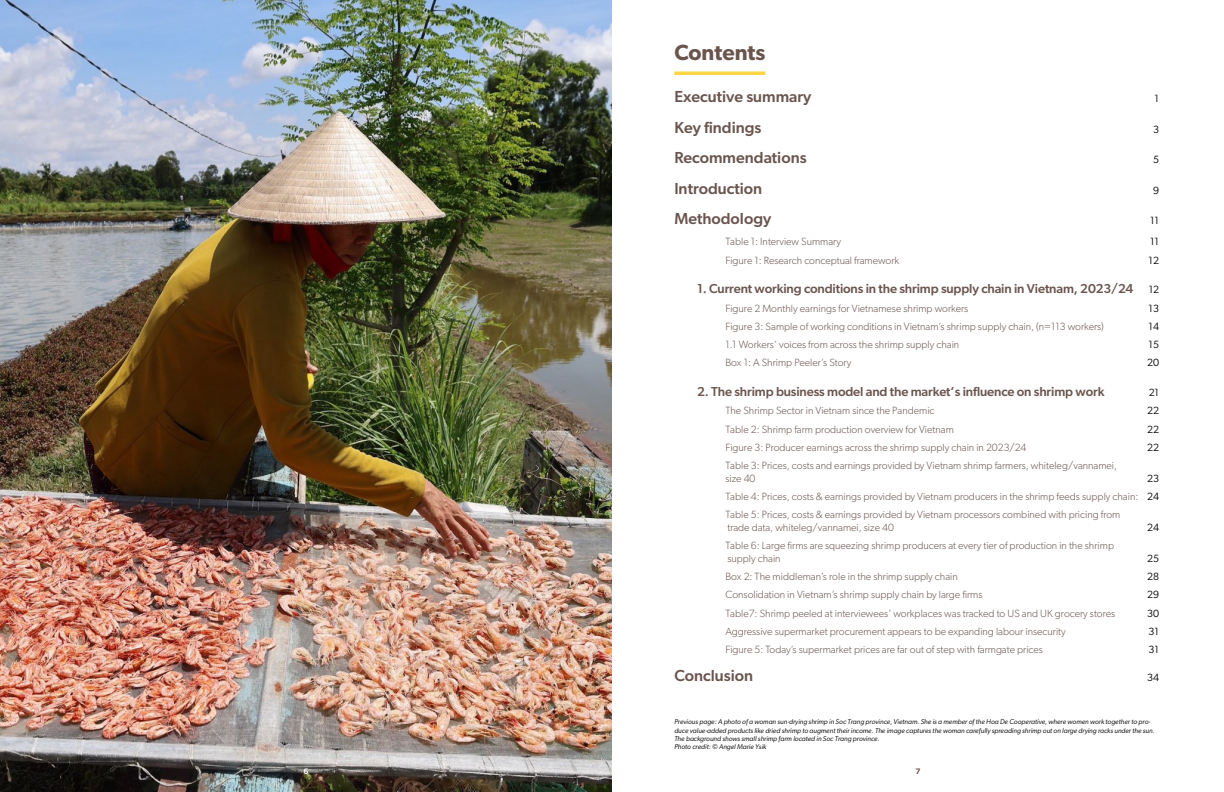
<style>
.page{position:relative;width:1224px;height:792px;background:#fff}
.page>*{position:absolute;margin:0;border:0;box-sizing:border-box;transform-origin:0 0}
.t1{font:600 22px "Gibson";color:#6a544e}
.t2{font:500 16px "Gibson";color:#6a544e}
.t3{font:500 13px "Gibson";letter-spacing:-.01em;color:#6a544e}
.t4{font:300 10.5px/12.6px "Gibson";color:#6a544e}
.t5{font:10.5px "Gibson";color:#000}
.t6{font:600 8px "Gibson";color:#fff}
.t7{font:600 8px "Gibson";color:#6a544e}
.t8{font:italic 7px/8.4px "Gibson";color:#000}
.s1{font-weight:400;font-size:10.5px;color:#000}
.s2{font-weight:400;color:#000}
</style>
<div class="page">
<img style="left:0;top:0;width:612px;height:792px">
<svg style="left:674px;top:71px;width:91px;height:4px"></svg>
<h1 class="t1" style="left:674px;top:39px;width:93px">Contents</h1>
<h2 class="t2" style="left:674px;top:87px;width:139px">Executive summary</h2>
<p class="t5" style="left:1155px;top:92px;width:6px">1</p>
<h2 class="t2" style="left:674px;top:117px;width:89px">Key findings</h2>
<p class="t5" style="left:1153px;top:123px;width:8px">3</p>
<h2 class="t2" style="left:674px;top:148px;width:134px">Recommendations</h2>
<p class="t5" style="left:1153px;top:153px;width:8px">5</p>
<h2 class="t2" style="left:674px;top:178px;width:89px">Introduction</h2>
<p class="t5" style="left:1153px;top:184px;width:8px">9</p>
<h2 class="t2" style="left:674px;top:209px;width:98px">Methodology</h2>
<p class="t5" style="left:1150px;top:214px;width:10px">11</p>
<p class="t4" style="left:725px;top:235px;width:117px">Table 1: Interview Summary</p>
<p class="t5" style="left:1150px;top:235px;width:10px">11</p>
<p class="t4" style="left:725px;top:253px;width:175px">Figure 1: Research conceptual framework</p>
<p class="t5" style="left:1149px;top:254px;width:12px">12</p>
<p class="t3" style="left:697px;top:281px;width:464px">1. Current working conditions in the shrimp supply chain in Vietnam, 2023/24 <span class="s1">12</span></p>
<p class="t4" style="left:725px;top:302px;width:245px">Figure 2 Monthly earnings for Vietnamese shrimp workers</p>
<p class="t5" style="left:1149px;top:302px;width:12px">13</p>
<p class="t4" style="left:725px;top:320px;width:380px">Figure 3: Sample of working conditions in Vietnam’s shrimp supply chain, (n=113 workers)</p>
<p class="t5" style="left:1149px;top:320px;width:12px">14</p>
<p class="t4" style="left:725px;top:338px;width:235px">1.1 Workers’ voices from across the shrimp supply chain</p>
<p class="t5" style="left:1149px;top:338px;width:12px">15</p>
<p class="t4" style="left:725px;top:356px;width:127px">Box 1: A Shrimp Peeler’s Story</p>
<p class="t5" style="left:1147px;top:356px;width:14px">20</p>
<p class="t3" style="left:697px;top:384px;width:409px">2. The shrimp business model and the market’s influence on shrimp work</p>
<p class="t5" style="left:1149px;top:386px;width:12px">21</p>
<p class="t4" style="left:725px;top:404px;width:211px">The Shrimp Sector in Vietnam since the Pandemic</p>
<p class="t5" style="left:1147px;top:404px;width:14px">22</p>
<p class="t4" style="left:725px;top:423px;width:230px">Table 2: Shrimp farm production overview for Vietnam</p>
<p class="t5" style="left:1147px;top:423px;width:14px">22</p>
<p class="t4" style="left:725px;top:441px;width:303px">Figure 3: Producer earnings across the shrimp supply chain in 2023/24</p>
<p class="t5" style="left:1147px;top:441px;width:14px">22</p>
<p class="t4" style="left:725px;top:459px;width:393px">Table 3: Prices, costs and earnings provided by Vietnam shrimp farmers, whiteleg/vannamei, size 40</p>
<p class="t4" style="left:725px;top:469px;width:435px;line-height:18.3px;text-align:justify;text-indent:422px"><span class="s2">23<br></span>Table 4: Prices, costs &amp; earnings provided by Vietnam producers in the shrimp feeds supply chain: <span class="s2">24<br></span>Table 5: Prices, costs &amp; earnings provided by Vietnam processors combined with pricing from</p>
<p class="t4" style="left:727px;top:521px;width:168px">trade data, whiteleg/vannamei, size 40</p>
<p class="t5" style="left:1147px;top:521px;width:13px">24</p>
<p class="t4" style="left:725px;top:539px;width:390px">Table 6: Large firms are squeezing shrimp producers at every tier of production in the shrimp supply chain</p>
<p class="t5" style="left:1147px;top:552px;width:14px">25</p>
<p class="t4" style="left:725px;top:570px;width:234px">Box 2: The middleman’s role in the shrimp supply chain</p>
<p class="t5" style="left:1147px;top:570px;width:14px">28</p>
<p class="t4" style="left:725px;top:588px;width:259px">Consolidation in Vietnam’s shrimp supply chain by large firms</p>
<p class="t5" style="left:1147px;top:588px;width:14px">29</p>
<p class="t4" style="left:725px;top:607px;width:391px">Table7: Shrimp peeled at interviewees’ workplaces was tracked to US and UK grocery stores</p>
<p class="t5" style="left:1147px;top:607px;width:14px">30</p>
<p class="t4" style="left:725px;top:625px;width:342px">Aggressive supermarket procurement appears to be expanding labour insecurity</p>
<p class="t5" style="left:1149px;top:625px;width:12px">31</p>
<p class="t4" style="left:725px;top:643px;width:319px">Figure 5: Today’s supermarket prices are far out of step with farmgate prices</p>
<p class="t5" style="left:1149px;top:643px;width:12px">31</p>
<h2 class="t2" style="left:674px;top:666px;width:80px">Conclusion</h2>
<p class="t5" style="left:1147px;top:671px;width:14px">34</p>
<p class="t8" style="left:674px;top:718px;width:482px">Previous page: A photo of a woman sun-drying shrimp in Soc Trang province, Vietnam. She is a member of the Hoa De Cooperative, where women work together to pro&shy;duce value-added products like dried shrimp to augment their income. The image captures the woman carefully spreading shrimp out on large drying racks under the sun.<br>The background shows small shrimp farm located in Soc Trang province.<br>Photo credit: © Angel Marie Ysik</p>
<p class="t6" style="left:303px;top:766px;width:7px">6</p>
<p class="t7" style="left:915px;top:766px;width:7px">7</p>
</div>
